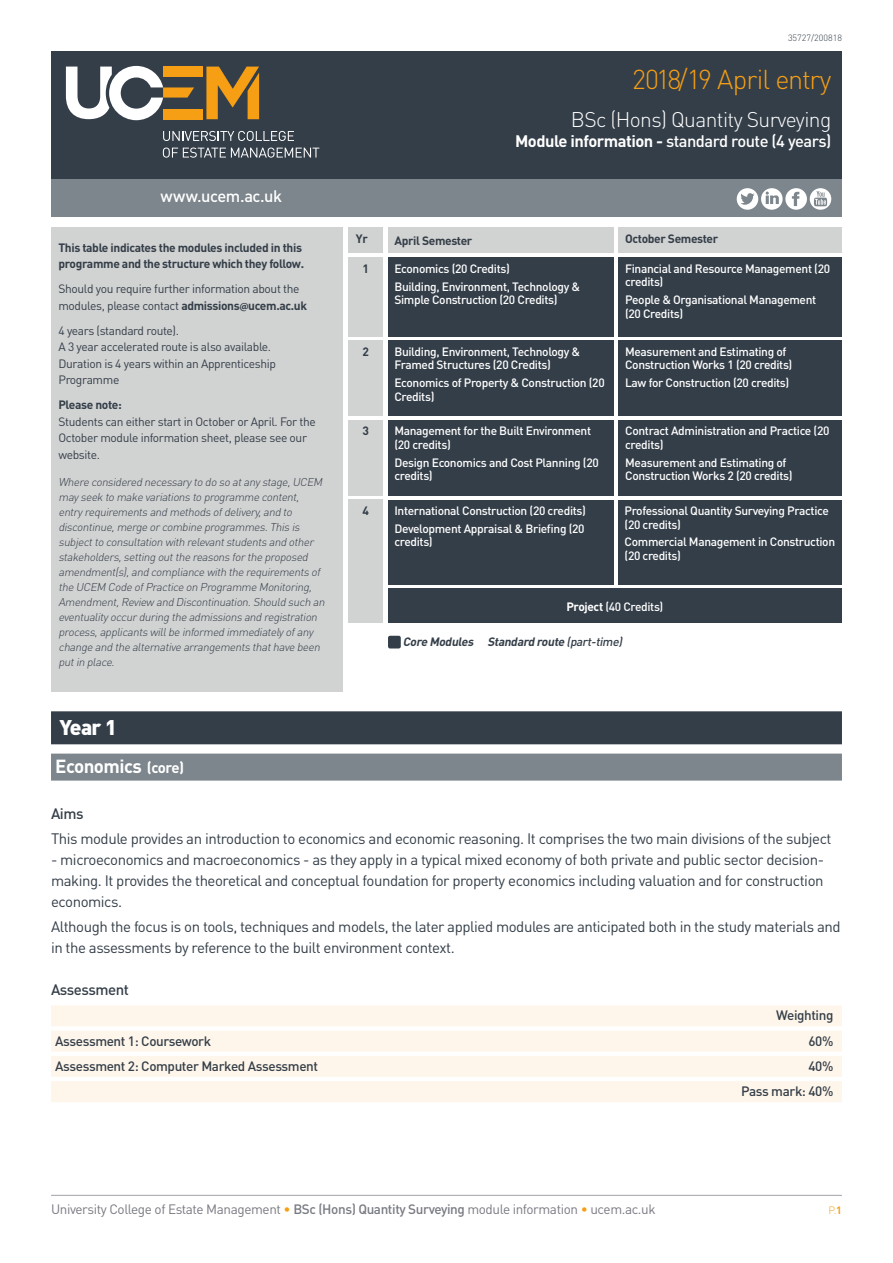
<style>
.page{position:relative;width:893px;height:1263px;background:#fff}
.page>*{position:absolute;margin:0;border:0;box-sizing:border-box;transform-origin:0 0}
.t1{font:300 27px "DINOT";letter-spacing:-.04em;color:#f69f14}
.t2{font:300 21px "DINOT";letter-spacing:-.03em;color:#fff}
.t3{font:900 21px "DINOT";color:#fff}
.t4{font:700 18.75px "DINOT";letter-spacing:-.03em;color:#fff}
.t5{font:500 16.5px "DINOT";letter-spacing:-.03em;color:#fff}
.t6{font:15px/21px "DINOT";letter-spacing:-.03em;color:#343e48;text-align:justify}
.t7{font:500 15px "DINOT";letter-spacing:-.03em;color:#343e48}
.t8{font:13.5px "DINOT";letter-spacing:-.03em;color:#787a82}
.t9{font:500 13.5px/25.2px "DINOT";letter-spacing:-.03em;color:#343e48;text-align:right}
.t10{font:500 12px/13.5px "DINOT";letter-spacing:-.03em;color:#fff}
.t11{font:12px/16.5px "DINOT";letter-spacing:-.03em;color:#343e48}
.t12{font:700 12px/16.5px "DINOT";letter-spacing:-.03em;color:#343e48}
.t13{font:italic 700 12px "DINOT";color:#343e48}
.t14{font:italic 300 11.25px/15px "DINOT";color:#343e48}
.t15{font:300 10.5px "DINOT";color:#f69f14}
.t16{font:300 9px "DINOT";color:#343e48}
.s1{font-weight:700}
.s2{font-family:"Myriad Pro";font-weight:700}
.s3{font-weight:500}
.s4{font-size:15px}
.s5{color:#f69f14}
</style>
<div class="page">
<hr style="left:51px;top:1195px;width:791px;height:1px;background:#a1a1a8">
<div style="left:51px;top:179px;width:791px;height:38px;background:#7d868c"></div>
<div style="left:51px;top:51px;width:791px;height:128px;background:#343e48"></div>
<svg style="left:163px;top:131px;width:131px;height:10px"></svg>
<svg style="left:163px;top:148px;width:156px;height:10px"></svg>
<svg style="left:206px;top:67px;width:53px;height:52px"></svg>
<div style="left:163px;top:67px;width:40px;height:10px;background:#f69f14"></div>
<svg style="left:66px;top:66px;width:128px;height:54px"></svg>
<div style="left:163px;top:109px;width:40px;height:10px;background:#f69f14"></div>
<div style="left:51px;top:711px;width:791px;height:33px;background:#343e48"></div>
<div style="left:51px;top:754px;width:791px;height:27px;background:#7d868c"></div>
<div style="left:51px;top:1005px;width:791px;height:21px;background:#fff6eb"></div>
<div style="left:51px;top:1031px;width:791px;height:21px;background:#fff6eb"></div>
<div style="left:51px;top:1056px;width:791px;height:21px;background:#fff6eb"></div>
<div style="left:51px;top:1081px;width:791px;height:21px;background:#fff6eb"></div>
<svg style="left:737px;top:188px;width:94px;height:22px"></svg>
<div style="left:51px;top:227px;width:291px;height:465px;background:#d1d2d2"></div>
<div style="left:619px;top:257px;width:223px;height:79px;background:#343e48"></div>
<div style="left:388px;top:257px;width:225px;height:79px;background:#343e48"></div>
<div style="left:619px;top:227px;width:223px;height:26px;background:#d1d2d2"></div>
<div style="left:388px;top:227px;width:225px;height:26px;background:#d1d2d2"></div>
<div style="left:349px;top:227px;width:34px;height:26px;background:#d1d2d2"></div>
<div style="left:349px;top:257px;width:34px;height:79px;background:#d1d2d2"></div>
<div style="left:619px;top:340px;width:223px;height:76px;background:#343e48"></div>
<div style="left:388px;top:340px;width:225px;height:76px;background:#343e48"></div>
<div style="left:349px;top:340px;width:34px;height:76px;background:#d1d2d2"></div>
<div style="left:619px;top:420px;width:223px;height:75px;background:#343e48"></div>
<div style="left:388px;top:420px;width:225px;height:75px;background:#343e48"></div>
<div style="left:349px;top:420px;width:34px;height:75px;background:#d1d2d2"></div>
<div style="left:618px;top:500px;width:224px;height:84px;background:#343e48"></div>
<div style="left:388px;top:500px;width:225px;height:84px;background:#343e48"></div>
<div style="left:349px;top:500px;width:34px;height:123px;background:#d1d2d2"></div>
<div style="left:388px;top:589px;width:454px;height:34px;background:#343e48"></div>
<div style="left:388px;top:636px;width:13px;height:12px;background:#343e48;border-radius:2px"></div>
<p class="t16" style="left:788px;top:32px;width:55px">35727/200818</p>
<h1 class="t1" style="left:632px;top:61px;width:201px">2018/19 April entry</h1>
<h3 class="t5" style="left:161px;top:185px;width:123px">www.ucem.ac.uk</h3>
<p class="t12" style="left:58px;top:238px;width:247px">This table indicates the modules included in this programme and the structure which they follow.</p>
<p class="t11" style="left:58px;top:280px;width:250px">Should you require further information about the modules, please contact <span class="s1">admissions</span><span class="s2">@</span><span class="s1">ucem.ac.uk</span></p>
<p class="t11" style="left:58px;top:321px;width:219px">4 years (standard route).<br>A 3 year accelerated route is also available.<br>Duration is 4 years within an Apprenticeship<br>Programme</p>
<p class="t12" style="left:58px;top:396px;width:65px">Please note:</p>
<p class="t11" style="left:58px;top:412px;width:259px">Students can either start in October or April. For the<br>October module information sheet, please see our website.</p>
<p class="t14" style="left:58px;top:474px;width:270px">Where considered necessaryto do so atanystage,UCEM mayseek to make variationsto programme content, entryrequirementsand methodsofdelivery,and to discontinue,merge orcombine programmes.Thisis subjectto consultation with relevantstudentsand other stakeholders,setting outthe reasonsforthe proposed amendment(s),and compliance with the requirementsof the UCEM Code ofPractice on Programme Monitoring, Amendment,Review and Discontinuation.Should such an eventualityoccurduring the admissionsand registration process,applicantswillbe informed immediatelyofany change and the alternative arrangementsthathave been putin place.</p>
<h2 class="t2" style="left:571px;top:105px;width:262px">BSc (Hons) Quantity Surveying</h2>
<h3 class="t5" style="left:515px;top:130px;width:318px"><span class="s1">Module information -</span> standard route (4 years)</h3>
<p class="t12" style="left:356px;top:229px;width:13px">Yr</p>
<p class="t12" style="left:362px;top:260px;width:8px">1</p>
<p class="t12" style="left:394px;top:232px;width:80px">April Semester</p>
<p class="t12" style="left:625px;top:230px;width:95px">October Semester</p>
<p class="t10" style="left:394px;top:259px;width:187px;line-height:17.7px">Economics (20 Credits)<br>Building, Environment, Technology &amp;</p>
<p class="t10" style="left:394px;top:292px;width:165px">Simple Construction (20 Credits)</p>
<p class="t10" style="left:625px;top:261px;width:207px">Financial and Resource Management (20 credits)</p>
<p class="t10" style="left:625px;top:292px;width:193px">People &amp; Organisational Management (20 Credits)</p>
<p class="t12" style="left:362px;top:343px;width:8px">2</p>
<p class="t10" style="left:394px;top:344px;width:187px">Building, Environment, Technology &amp;<br>Framed Structures (20 Credits)</p>
<p class="t10" style="left:394px;top:375px;width:212px">Economics of Property &amp; Construction (20<br>Credits)</p>
<p class="t10" style="left:625px;top:344px;width:169px">Measurement and Estimating of<br>Construction Works 1 (20 credits)</p>
<p class="t10" style="left:625px;top:375px;width:166px">Law for Construction (20 credits)</p>
<p class="t12" style="left:362px;top:422px;width:8px">3</p>
<p class="t10" style="left:394px;top:424px;width:198px">Management for the Built Environment (20 credits)</p>
<p class="t10" style="left:394px;top:455px;width:206px">Design Economics and Cost Planning (20 credits)</p>
<p class="t10" style="left:625px;top:424px;width:206px">Contract Administration and Practice (20 credits)</p>
<p class="t10" style="left:625px;top:455px;width:169px">Measurement and Estimating of<br>Construction Works 2 (20 credits)</p>
<p class="t12" style="left:362px;top:502px;width:8px">4</p>
<p class="t10" style="left:394px;top:501px;width:193px;line-height:17.7px">International Construction (20 credits)<br>Development Appraisal &amp; Briefing (20</p>
<p class="t10" style="left:394px;top:535px;width:40px">credits)</p>
<p class="t10" style="left:625px;top:504px;width:206px">Professional Quantity Surveying Practice (20 credits)</p>
<p class="t10" style="left:625px;top:535px;width:212px">Commercial Management in Construction (20 credits)</p>
<p class="t10" style="left:566px;top:599px;width:99px"><span class="s1">Project</span> (40 Credits)</p>
<p class="t13" style="left:403px;top:634px;width:224px">Core Modules Standard route <span class="s3">(part-time)</span></p>
<h2 class="t3" style="left:60px;top:713px;width:59px">Year 1</h2>
<h3 class="t4" style="left:55px;top:753px;width:131px">Economics <span class="s4">(core)</span></h3>
<p class="t7" style="left:51px;top:803px;width:34px">Aims</p>
<p class="t6" style="left:51px;top:828px;width:782px">This module provides an introduction to economics and economic reasoning. It comprises the two main divisions of the subject</p>
<p class="t6" style="left:51px;top:849px;width:775px">- microeconomics and macroeconomics - as they apply in a typical mixed economy of both private and public sector decision&shy;making. It provides the theoretical and conceptual foundation for property economics including valuation and for construction economics.</p>
<p class="t6" style="left:51px;top:916px;width:791px">Although the focus is on tools, techniques and models, the later applied modules are anticipated both in the study materials and in the assessments by reference to the built environment context.</p>
<p class="t7" style="left:51px;top:979px;width:80px">Assessment</p>
<p class="t9" style="left:776px;top:1002px;width:59px">Weighting</p>
<p class="t9" style="left:55px;top:1027px;width:157px">Assessment 1: Coursework</p>
<p class="t9" style="left:808px;top:1027px;width:26px">60%</p>
<p class="t9" style="left:55px;top:1053px;width:264px">Assessment 2: Computer Marked Assessment</p>
<p class="t9" style="left:741px;top:1053px;width:94px">40%<br>Pass mark: 40%</p>
<p class="t8" style="left:51px;top:1200px;width:606px">University College of Estate Management <span class="s5">•</span> <span class="s3">BSc (Hons) Quantity Surveying</span> module information <span class="s5">•</span> ucem.ac.uk</p>
<p class="t15" style="left:829px;top:1203px;width:15px">P.<span class="s1">1</span></p>
</div>
